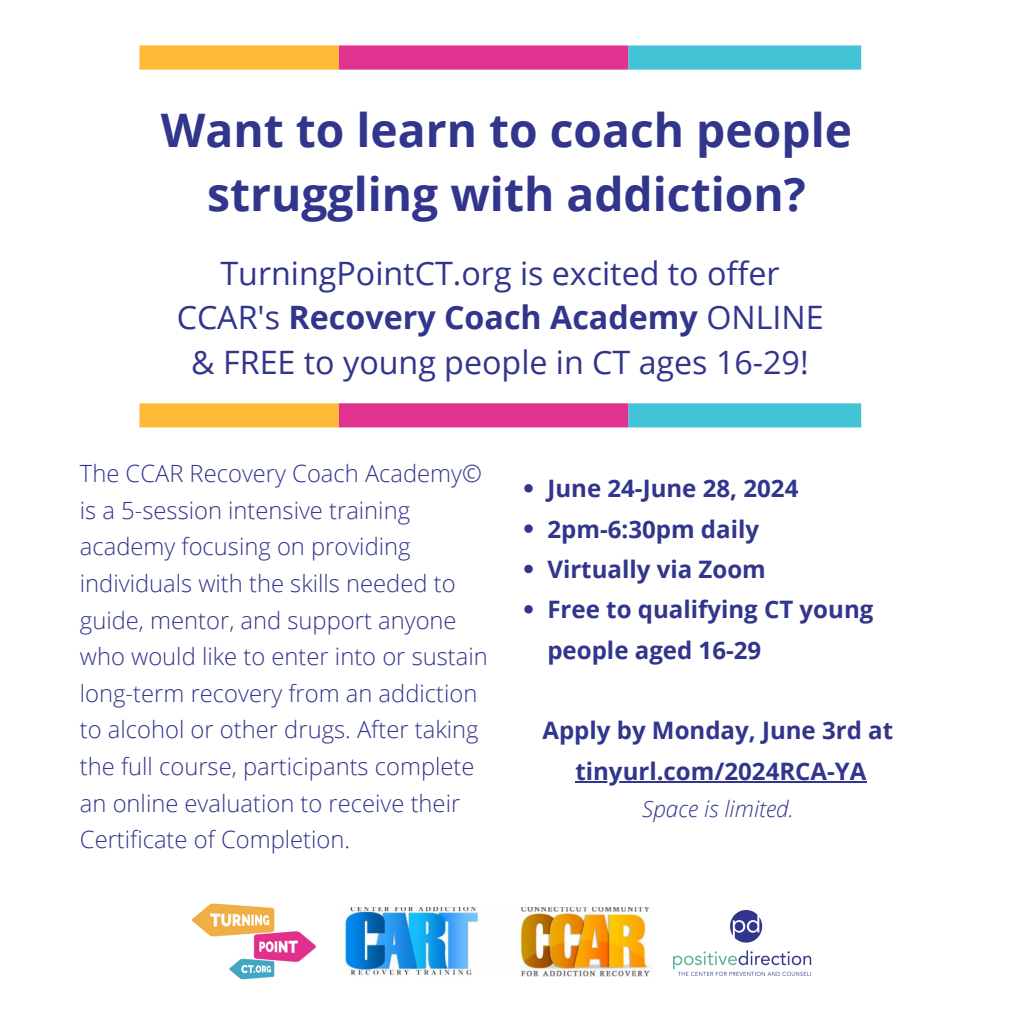
<style>
.page{position:relative;width:1013px;height:1013px;background:#fff}
.page>*{position:absolute;margin:0;border:0;box-sizing:border-box;transform-origin:0 0}
.t1{font:700 46.25px/63.8px "Open Sans";color:#31358c;text-align:center}
.t2{font:32.25px/44.4px "Open Sans";color:#31358c;text-align:center}
.t3{font:700 24px/40.2px "Open Sans";color:#31358c}
.t4{font:300 23.75px/36.5px "Open Sans";color:#31358c}
.t5{font:italic 300 22.5px "Open Sans";color:#31358c}
.s1{font-weight:700}
</style>
<div class="page">
<div style="left:139px;top:45px;width:200px;height:25px;background:#ffbb36"></div>
<div style="left:339px;top:45px;width:289px;height:25px;background:#e2328f"></div>
<div style="left:628px;top:45px;width:233px;height:25px;background:#43c4d6"></div>
<div style="left:139px;top:403px;width:200px;height:24px;background:#ffbb36"></div>
<div style="left:339px;top:403px;width:289px;height:24px;background:#e2328f"></div>
<div style="left:628px;top:403px;width:233px;height:24px;background:#43c4d6"></div>
<svg style="left:524px;top:484px;width:8px;height:8px"></svg>
<svg style="left:524px;top:524px;width:8px;height:9px"></svg>
<svg style="left:524px;top:564px;width:8px;height:9px"></svg>
<svg style="left:524px;top:605px;width:8px;height:8px"></svg>
<hr style="left:575px;top:781px;width:291px;height:2px;background:#31358c">
<img style="left:192px;top:903px;width:124px;height:77px">
<img style="left:673px;top:910px;width:138px;height:65px">
<img style="left:518px;top:907px;width:132px;height:69px">
<img style="left:344px;top:907px;width:135px;height:69px">
<h1 class="t1" style="left:161px;top:97px;width:692px">Want to learn to coach people struggling with addiction?</h1>
<h2 class="t2" style="left:177px;top:250px;width:648px">TurningPointCT.org is excited to offer<br>CCAR's <span class="s1">Recovery Coach Academy</span> ONLINE &amp; FREE to young people in CT ages 16-29!</h2>
<p class="t4" style="left:80px;top:455px;width:409px">The CCAR Recovery Coach Academy© is a 5-session intensive training academy focusing on providing individuals with the skills needed to guide, mentor, and support anyone who would like to enter into or sustain long-term recovery from an addiction to alcohol or other drugs. After taking the full course, participants complete an online evaluation to receive their Certificate of Completion.</p>
<p class="t3" style="left:547px;top:468px;width:252px">June 24-June 28, 2024</p>
<p class="t3" style="left:547px;top:508px;width:213px">2pm-6:30pm daily</p>
<p class="t3" style="left:547px;top:548px;width:220px">Virtually via Zoom</p>
<p class="t3" style="left:547px;top:588px;width:327px">Free to qualifying CT young people aged 16-29</p>
<p class="t3" style="left:542px;top:709px;width:352px">Apply by Monday, June 3rd at</p>
<p class="t3" style="left:575px;top:750px;width:293px">tinyurl.com/2024RCA-YA</p>
<p class="t5" style="left:642px;top:793px;width:153px">Space is limited.</p>
</div>
